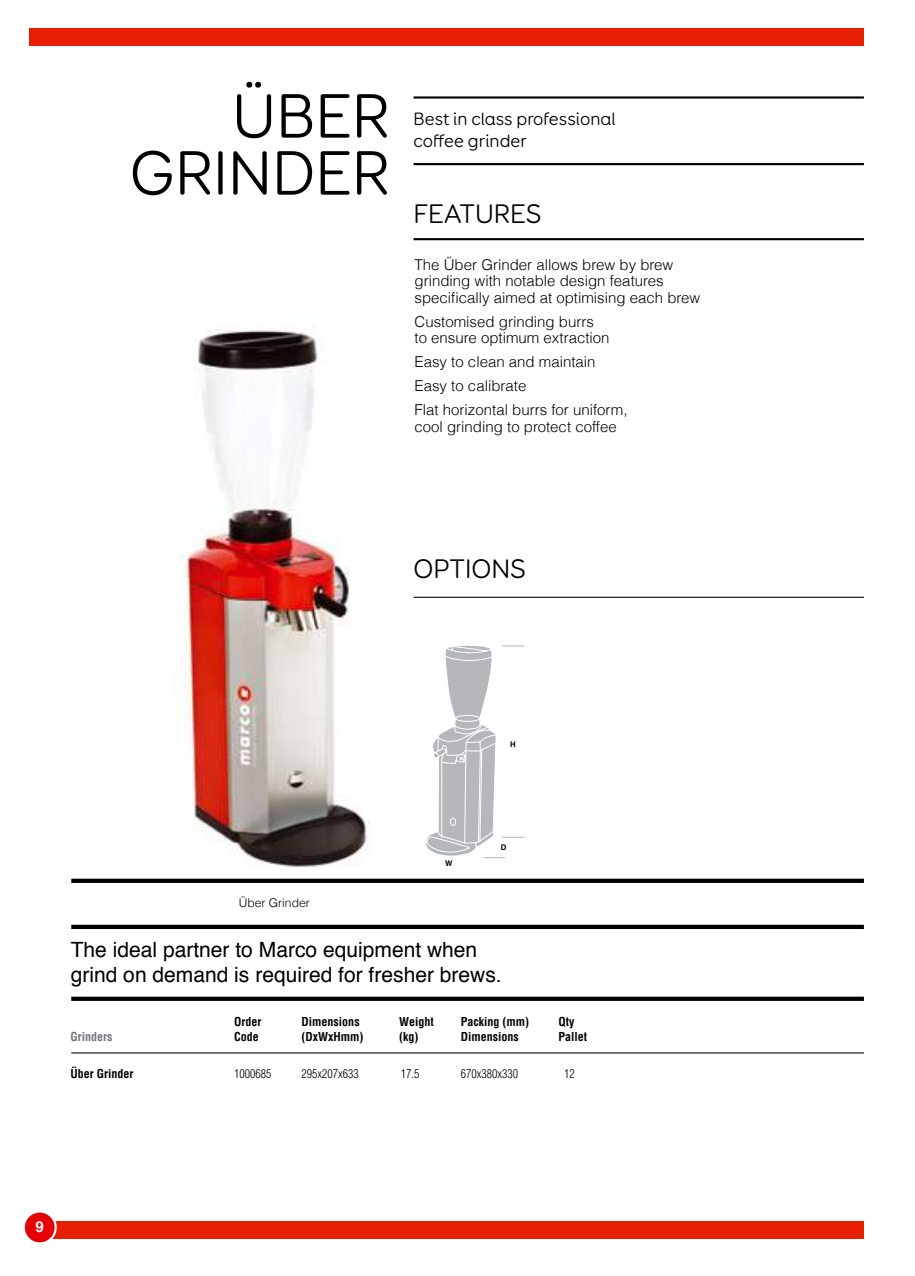
<style>
.page{position:relative;width:915px;height:1276px;background:#fff}
.page>*{position:absolute;margin:0;border:0;box-sizing:border-box;transform-origin:0 0}
.t1{font:63px "Booster FY";color:#000}
.t2{font:27px "Booster FY";color:#000}
.t3{font:21px/25.2px "Helvetica";color:#000}
.t4{font:18px "Booster FY";color:#000}
.t5{font:300 15px/16.5px "Helvetica";color:#000}
.t6{font:700 15px "Helvetica";color:#fff}
.t7{font:700 condensed 12px "Helvetica";color:#000}
.t8{font:300 condensed 12px "Helvetica";color:#000}
.t9{font:300 12px "Helvetica";color:#000}
.t10{font:700 condensed 12px "Helvetica";color:#757378}
.t11{font:700 7.8px "Helvetica";color:#000}
</style>
<div class="page">
<div style="left:45px;top:1221px;width:818px;height:17px;background:#e71f01"></div>
<div style="left:30px;top:29px;width:833px;height:17px;background:#e71f01"></div>
<div style="left:71px;top:878px;width:792px;height:5px;background:#000"></div>
<div style="left:71px;top:924px;width:792px;height:5px;background:#000"></div>
<div style="left:71px;top:996px;width:792px;height:5px;background:#000"></div>
<hr style="left:413px;top:238px;width:450px;height:2px;background:#000">
<hr style="left:413px;top:597px;width:450px;height:1px;background:#000">
<hr style="left:413px;top:163px;width:450px;height:2px;background:#000">
<hr style="left:413px;top:96px;width:450px;height:3px;background:#000">
<div style="left:24px;top:1211px;width:32px;height:32px;background:#e60005;border-radius:50%"></div>
<div style="left:23px;top:1210px;width:34px;height:34px;border:2px solid #fff;border-radius:50%"></div>
<hr style="left:71px;top:1052px;width:792px;height:1px;background:#000">
<img style="left:181px;top:329px;width:188px;height:538px">
<svg style="left:422px;top:596px;width:102px;height:458px"></svg>
<h1 class="t1" style="left:232px;top:81px;width:159px">ÜBER</h1>
<h1 class="t1" style="left:130px;top:138px;width:261px">GRINDER</h1>
<p class="t4" style="left:413px;top:108px;width:203px">Best in class professional</p>
<p class="t4" style="left:413px;top:131px;width:115px">coffee grinder</p>
<h2 class="t2" style="left:413px;top:199px;width:129px">FEATURES</h2>
<p class="t5" style="left:414px;top:256px;width:287px">The Über Grinder allows brew by brew grinding with notable design features specifically aimed at optimising each brew</p>
<p class="t5" style="left:414px;top:313px;width:196px">Customised grinding burrs to ensure optimum extraction</p>
<p class="t5" style="left:414px;top:350px;width:214px;line-height:24px">Easy to clean and maintain<br>Easy to calibrate<br>Flat horizontal burrs for uniform,</p>
<p class="t5" style="left:414px;top:418px;width:204px">cool grinding to protect coffee</p>
<h2 class="t2" style="left:413px;top:553px;width:114px">OPTIONS</h2>
<p class="t11" style="left:510px;top:738px;width:7px">H</p>
<p class="t9" style="left:239px;top:895px;width:72px">Über Grinder</p>
<p class="t11" style="left:445px;top:858px;width:9px">W</p>
<p class="t11" style="left:501px;top:841px;width:7px">D</p>
<h3 class="t3" style="left:71px;top:938px;width:432px">The ideal partner to Marco equipment when grind on demand is required for fresher brews.</h3>
<p class="t7" style="left:234px;top:1014px;width:29px">Order</p>
<p class="t7" style="left:301px;top:1014px;width:59px">Dimensions</p>
<p class="t7" style="left:399px;top:1014px;width:36px">Weight</p>
<p class="t7" style="left:460px;top:1014px;width:70px">Packing (mm)</p>
<p class="t7" style="left:558px;top:1014px;width:17px">Qty</p>
<p class="t10" style="left:70px;top:1028px;width:43px">Grinders</p>
<p class="t7" style="left:234px;top:1028px;width:26px">Code</p>
<p class="t7" style="left:301px;top:1028px;width:63px">(DxWxHmm)</p>
<p class="t7" style="left:399px;top:1028px;width:21px">(kg)</p>
<p class="t7" style="left:460px;top:1028px;width:59px">Dimensions</p>
<p class="t7" style="left:558px;top:1028px;width:30px">Pallet</p>
<p class="t7" style="left:70px;top:1066px;width:64px">Über Grinder</p>
<p class="t8" style="left:234px;top:1066px;width:39px">1000685</p>
<p class="t8" style="left:301px;top:1066px;width:59px">295x207x633</p>
<p class="t8" style="left:400px;top:1066px;width:20px">17.5</p>
<p class="t8" style="left:460px;top:1066px;width:59px">670x380x330</p>
<p class="t8" style="left:564px;top:1066px;width:12px">12</p>
<p class="t6" style="left:36px;top:1216px;width:10px">9</p>
</div>
